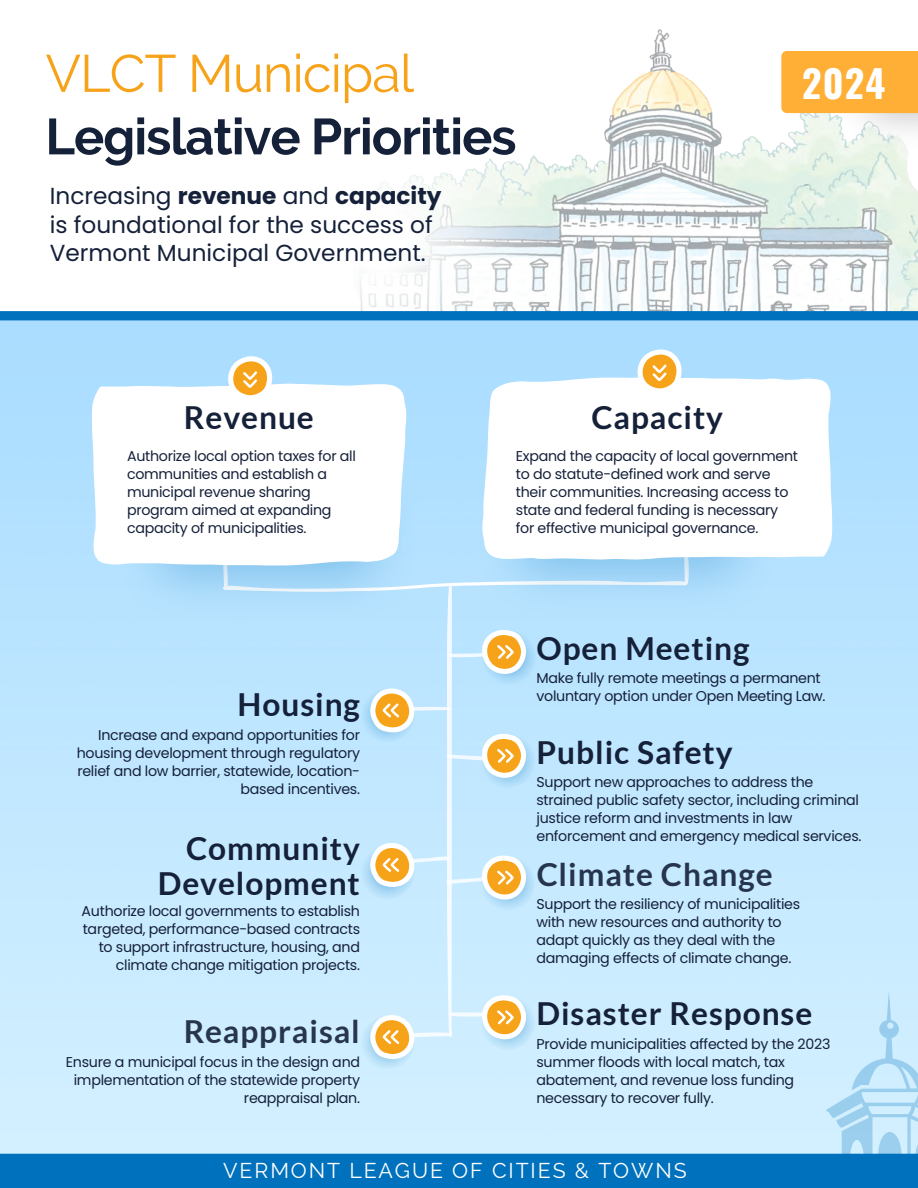
<style>
.page{position:relative;width:918px;height:1188px;background:#fff}
.page>*{position:absolute;margin:0;border:0;box-sizing:border-box;transform-origin:0 0}
.t1{font:52.5px "Raleway";letter-spacing:-.02em;color:#f6a31a}
.t2{font:700 50.55px "Raleway";letter-spacing:-.02em;color:#152039}
.t3{font:700 37.95px "Oswald";color:#fff}
.t4{font:700 31.65px/34.8px "Lato";letter-spacing:.03em;color:#152039;text-align:right}
.t5{font:23.25px/28px "Poppins";color:#152039}
.t6{font:21.3px "Raleway";letter-spacing:.09em;color:#fff}
.t7{font:14.25px/18px "Poppins";letter-spacing:-.02em;color:#152039}
.s1{font-weight:700}
</style>
<div class="page">
<img style="left:562px;top:29px;width:356px;height:282px">
<svg style="left:359px;top:155px;width:203px;height:156px"></svg>
<img style="left:0;top:320px;width:918px;height:834px">
<svg style="left:0;top:311px;width:918px;height:9px;background:#0272bc"></svg>
<svg style="left:416px;top:547px;width:63px;height:45px;background:#bae3ff"></svg>
<img style="left:117px;top:460px;width:299px;height:159px">
<div style="left:447px;top:582px;width:5px;height:455px;background:#f4fbff"></div>
<svg style="left:826px;top:991px;width:92px;height:163px;background:#c1e5fa"></svg>
<div style="left:0;top:1154px;width:918px;height:34px;background:#0071bc"></div>
<svg style="left:360px;top:995px;width:175px;height:74px;background:#d7e5e1"></svg>
<img style="left:832px;top:113px;width:86px;height:35px">
<div style="left:781px;top:51px;width:137px;height:62px;background:#ffaf36"></div>
<img style="left:479px;top:456px;width:299px;height:158px">
<svg style="left:482px;top:377px;width:36px;height:182px"></svg>
<svg style="left:518px;top:377px;width:315px;height:182px"></svg>
<svg style="left:635px;top:347px;width:47px;height:47px"></svg>
<svg style="left:92px;top:384px;width:314px;height:182px"></svg>
<svg style="left:226px;top:354px;width:46px;height:46px"></svg>
<svg style="left:360px;top:630px;width:176px;height:158px;background:#c7e1ea"></svg>
<svg style="left:360px;top:840px;width:175px;height:71px;background:#d2e2e0"></svg>
<p class="t1" style="left:45px;top:43px;width:370px">VLCT Municipal</p>
<p class="t2" style="left:45px;top:107px;width:473px">Legislative Priorities</p>
<p class="t5" style="left:50px;top:182px;width:393px">Increasing <span class="s1">revenue</span> and <span class="s1">capacity </span>is foundational for the success of<br>Vermont Municipal Government.</p>
<p class="t3" style="left:802px;top:54px;width:85px">2024</p>
<p class="t4" style="left:184px;top:400px;width:131px">Revenue</p>
<p class="t4" style="left:591px;top:400px;width:133px">Capacity</p>
<p class="t7" style="left:127px;top:447px;width:230px">Authorize local option taxes for all communities and establish a municipal revenue sharing program aimed at expanding capacity of municipalities.</p>
<p class="t7" style="left:516px;top:447px;width:284px">Expand the capacity of local government to do statute-defined work and serve their communities. Increasing access to state and federal funding is necessary for effective municipal governance.</p>
<p class="t4" style="left:238px;top:687px;width:124px">Housing</p>
<p class="t7" style="left:77px;top:726px;width:285px;text-align:right">Increase and expand opportunities for housing development through regulatory relief and low barrier, statewide, location&shy;based incentives.</p>
<p class="t4" style="left:158px;top:830px;width:204px">Community<br>Development</p>
<p class="t7" style="left:82px;top:902px;width:280px;text-align:right">Authorize local governments to establish targeted, performance-based contracts to support infrastructure, housing, and climate change mitigation projects.</p>
<h3 class="t4" style="left:183px;top:1013px;width:178px">Reappraisal</h3>
<p class="t7" style="left:66px;top:1053px;width:296px;text-align:right">Ensure a municipal focus in the design and implementation of the statewide property reappraisal plan.</p>
<p class="t4" style="left:536px;top:631px;width:215px">Open Meeting</p>
<p class="t7" style="left:536px;top:669px;width:291px">Make fully remote meetings a permanent voluntary option under Open Meeting Law.</p>
<p class="t4" style="left:536px;top:734px;width:198px">Public Safety</p>
<p class="t7" style="left:536px;top:773px;width:327px">Support new approaches to address the strained public safety sector, including criminal justice reform and investments in law enforcement and emergency medical services.</p>
<h3 class="t4" style="left:536px;top:856px;width:238px">Climate Change</h3>
<p class="t7" style="left:536px;top:895px;width:265px">Support the resiliency of municipalities with new resources and authority to adapt quickly as they deal with the damaging effects of climate change.</p>
<p class="t4" style="left:536px;top:996px;width:277px">Disaster Response</p>
<p class="t7" style="left:536px;top:1035px;width:295px">Provide municipalities affected by the 2023 summer floods with local match, tax abatement, and revenue loss funding necessary to recover fully.</p>
<p class="t6" style="left:223px;top:1158px;width:465px">VERMONT LEAGUE OF CITIES &amp; TOWNS</p>
</div>
